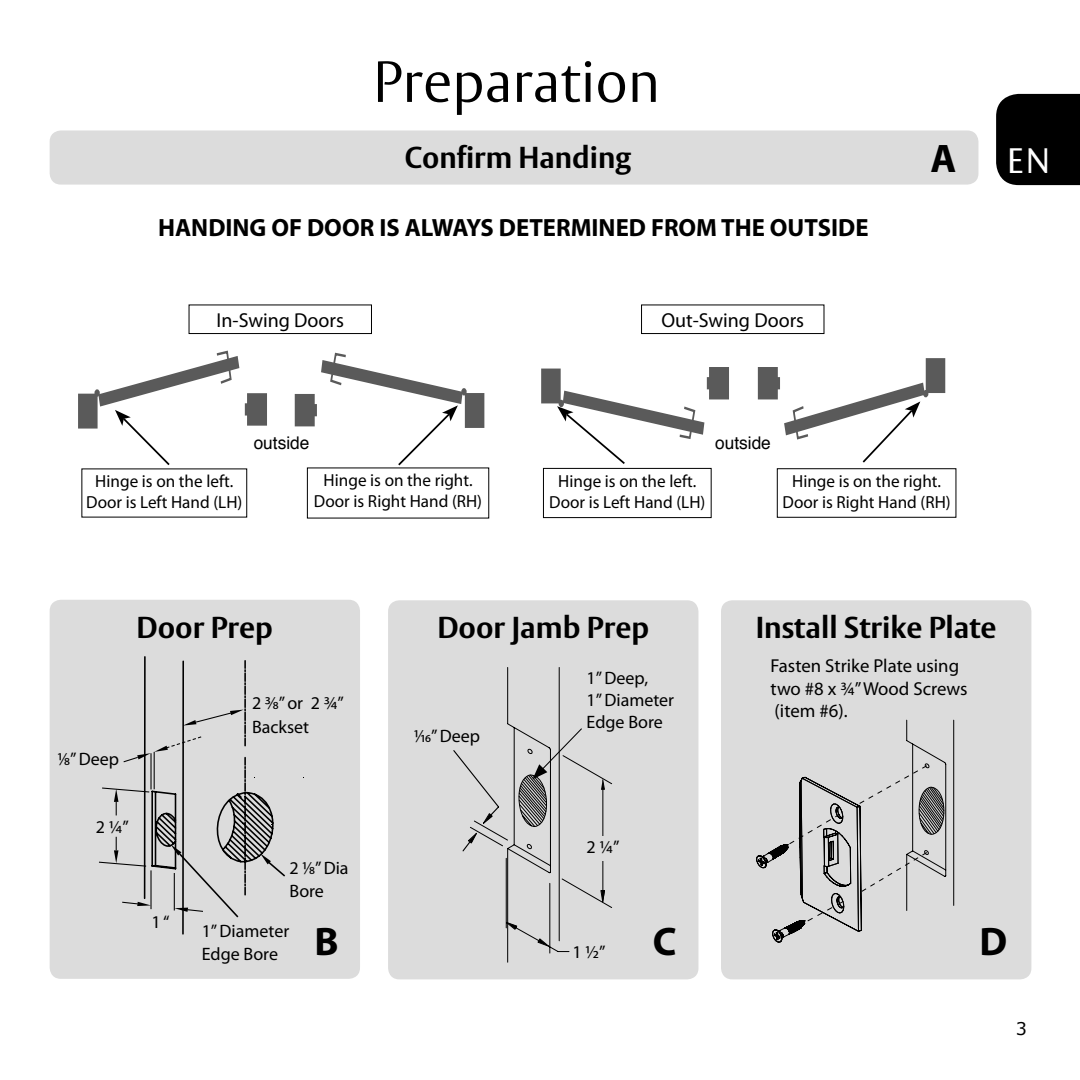
<style>
.page{position:relative;width:1080px;height:1080px;background:#fff}
.page>*{position:absolute;margin:0;border:0;box-sizing:border-box;transform-origin:0 0}
.t1{font:300 57.5px "ASSA Vesta";color:#000}
.t2{font:700 40px "Myriad Pro";color:#000}
.t3{font:35px "ASSA Vesta";color:#fff}
.t4{font:700 30px "ASSA Vesta";color:#000}
.t5{font:700 25px "Myriad Pro";color:#000}
.t6{font:20.25px "Myriad Pro";color:#000}
.t7{font:18.75px/22.5px "Myriad Pro";color:#000}
.t8{font:18px/23.2px "Myriad Pro";color:#000}
.t9{font:17.5px/21px "Myriad Pro";color:#000;text-align:center}
.t10{font:17.5px "Helvetica";color:#000}
.t11{font:17.5px "Verdana";color:#000}
.t12{font:13.75px "Arial";color:#000}
</style>
<div class="page">
<div style="left:50px;top:600px;width:310px;height:379px;background:#dcdcdc;border-radius:11px"></div>
<div style="left:388px;top:600px;width:310px;height:379px;background:#dcdcdc;border-radius:11px"></div>
<div style="left:721px;top:600px;width:310px;height:379px;background:#dcdcdc;border-radius:11px"></div>
<div style="left:50px;top:130px;width:928px;height:55px;background:#dcdcdc;border-radius:11px"></div>
<div style="left:996px;top:94px;width:84px;height:91px;background:#000"></div>
<div style="left:543px;top:468px;width:168px;height:50px;border:1px solid #000"></div>
<svg style="left:216px;top:351px;width:564px;height:76px"></svg>
<div style="left:94px;top:390px;width:6px;height:7px;border:2px solid #000;border-radius:50%"></div>
<div style="left:461px;top:388px;width:6px;height:7px;border:2px solid #000;border-radius:50%"></div>
<div style="left:923px;top:390px;width:6px;height:7px;border:2px solid #000;border-radius:50%"></div>
<div style="left:465px;top:393px;width:20px;height:35px;background:#5a5a5a"></div>
<div style="left:541px;top:369px;width:20px;height:34px;background:#5a5a5a"></div>
<div style="left:927px;top:359px;width:17px;height:33px;background:#5a5a5a"></div>
<div style="left:79px;top:395px;width:18px;height:32px;background:#5a5a5a"></div>
<div style="left:247px;top:393px;width:20px;height:32px;background:#5a5a5a"></div>
<div style="left:245px;top:403px;width:8px;height:12px;background:#5a5a5a"></div>
<div style="left:295px;top:394px;width:20px;height:32px;background:#5a5a5a"></div>
<div style="left:309px;top:404px;width:8px;height:12px;background:#5a5a5a"></div>
<div style="left:709px;top:367px;width:20px;height:32px;background:#5a5a5a"></div>
<div style="left:707px;top:377px;width:8px;height:12px;background:#5a5a5a"></div>
<div style="left:758px;top:367px;width:20px;height:32px;background:#5a5a5a"></div>
<div style="left:772px;top:377px;width:8px;height:12px;background:#5a5a5a"></div>
<svg style="left:95px;top:356px;width:144px;height:110px"></svg>
<svg style="left:321px;top:360px;width:145px;height:106px"></svg>
<svg style="left:553px;top:391px;width:151px;height:73px"></svg>
<svg style="left:784px;top:383px;width:144px;height:80px"></svg>
<div style="left:189px;top:305px;width:183px;height:29px;border:1px solid #000"></div>
<div style="left:641px;top:305px;width:183px;height:29px;border:1px solid #000"></div>
<svg style="left:756px;top:719px;width:198px;height:224px"></svg>
<hr style="left:507px;top:849px;width:1px;height:113px;background:#000">
<svg style="left:453px;top:667px;width:160px;height:287px"></svg>
<div style="left:579px;top:836px;width:52px;height:24px;background:#dcdcdc"></div>
<div style="left:573px;top:938px;width:52px;height:25px;background:#dcdcdc"></div>
<svg style="left:99px;top:656px;width:186px;height:279px"></svg>
<h1 class="t1" style="left:373px;top:47px;width:289px">Preparation</h1>
<h2 class="t2" style="left:930px;top:132px;width:27px">A</h2>
<h3 class="t4" style="left:405px;top:139px;width:228px">Confirm Handing</h3>
<h3 class="t3" style="left:1007px;top:139px;width:44px">EN</h3>
<h3 class="t5" style="left:158px;top:211px;width:712px">HANDING OF DOOR IS ALWAYS DETERMINED FROM THE OUTSIDE</h3>
<p class="t6" style="left:217px;top:308px;width:129px">In-Swing Doors</p>
<p class="t6" style="left:661px;top:308px;width:144px">Out-Swing Doors</p>
<p class="t10" style="left:254px;top:430px;width:57px">outside</p>
<p class="t10" style="left:715px;top:430px;width:57px">outside</p>
<p class="t9" style="left:86px;top:471px;width:158px">Hinge is on the left.<br>Door is Left Hand (LH)</p>
<p class="t9" style="left:314px;top:470px;width:170px">Hinge is on the right.<br>Door is Right Hand (RH)</p>
<p class="t9" style="left:783px;top:470px;width:170px">Hinge is on the right.<br>Door is Right Hand (RH)</p>
<p class="t9" style="left:549px;top:470px;width:158px">Hinge is on the left.<br>Door is Left Hand (LH)</p>
<h3 class="t4" style="left:137px;top:610px;width:138px">Door Prep</h3>
<p class="t8" style="left:58px;top:747px;width:63px">1/8” Deep</p>
<p class="t8" style="left:252px;top:691px;width:93px">2 3/8” or 2 3/4”<br>Backset</p>
<h3 class="t4" style="left:437px;top:610px;width:213px">Door Jamb Prep</h3>
<p class="t8" style="left:587px;top:667px;width:89px;line-height:21.5px">1” Deep,<br>1” Diameter<br>Edge Bore</p>
<p class="t8" style="left:414px;top:724px;width:67px">1/16” Deep</p>
<h3 class="t4" style="left:756px;top:610px;width:242px">Install Strike Plate</h3>
<p class="t7" style="left:771px;top:655px;width:198px">Fasten Strike Plate using two #8 x 3/4” Wood Screws (item #6).</p>
<p class="t8" style="left:96px;top:815px;width:35px">2 1/4”</p>
<p class="t8" style="left:152px;top:910px;width:19px">1 “</p>
<p class="t8" style="left:290px;top:856px;width:61px">2 1/8” Dia<br>Bore</p>
<p class="t8" style="left:586px;top:835px;width:35px">2 1/4”</p>
<p class="t12" style="left:584px;top:837px;width:37px">2-3/4"</p>
<p class="t8" style="left:202px;top:919px;width:89px">1” Diameter<br>Edge Bore</p>
<h2 class="t2" style="left:314px;top:915px;width:26px">B</h2>
<h2 class="t2" style="left:979px;top:915px;width:29px">D</h2>
<h2 class="t2" style="left:653px;top:916px;width:25px">C</h2>
<p class="t8" style="left:572px;top:940px;width:35px">1 1/2”</p>
<p class="t12" style="left:575px;top:942px;width:37px">1-1/8"</p>
<p class="t11" style="left:1016px;top:1016px;width:13px">3</p>
</div>
